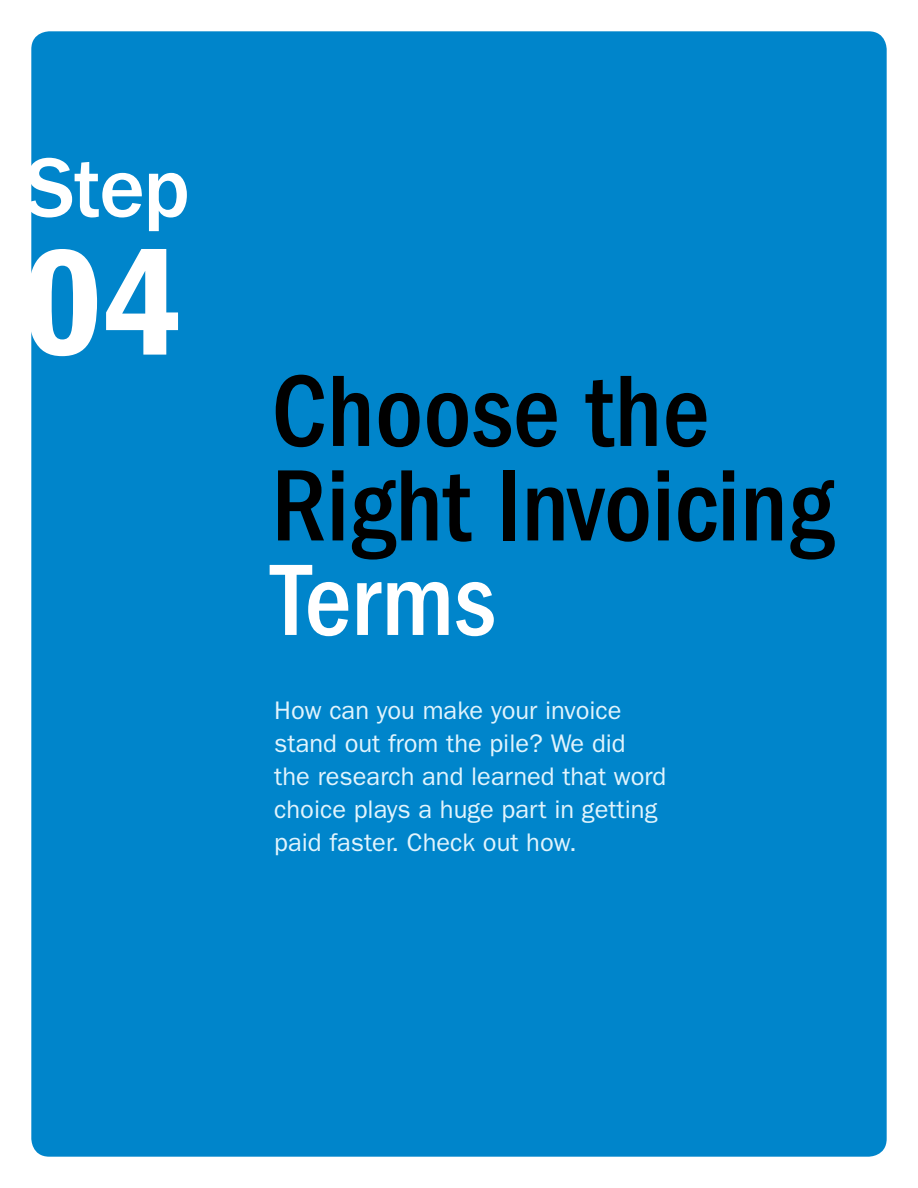
<style>
.page{position:relative;width:918px;height:1188px;background:#fff}
.page>*{position:absolute;margin:0;border:0;box-sizing:border-box;transform-origin:0 0}
.t1{font:600 condensed 156px "Franklin Gothic";color:#fff}
.t2{font:500 condensed 105px/94.5px "Franklin Gothic";letter-spacing:-.005em;color:#000}
.t3{font:500 condensed 105px "Franklin Gothic";color:#fff}
.t4{font:500 87px "Franklin Gothic";color:#fff}
.t5{font:25.5px/33px "Franklin Gothic";color:#e1f4fd}
</style>
<div class="page">
<div style="left:31px;top:31px;width:856px;height:1126px;background:#0085cb;border-radius:18px"></div>
<h3 class="t4" style="left:25px;top:139px;width:166px">Step</h3>
<h1 class="t1" style="left:22px;top:214px;width:161px">04</h1>
<h2 class="t2" style="left:271px;top:365px;width:564px">Choose the<br>Right Invoicing</h2>
<h2 class="t3" style="left:271px;top:541px;width:226px">Terms</h2>
<p class="t5" style="left:274px;top:694px;width:394px">How can you make your invoice stand out from the pile? We did the research and learned that word choice plays a huge part in getting paid faster. Check out how.</p>
</div>
